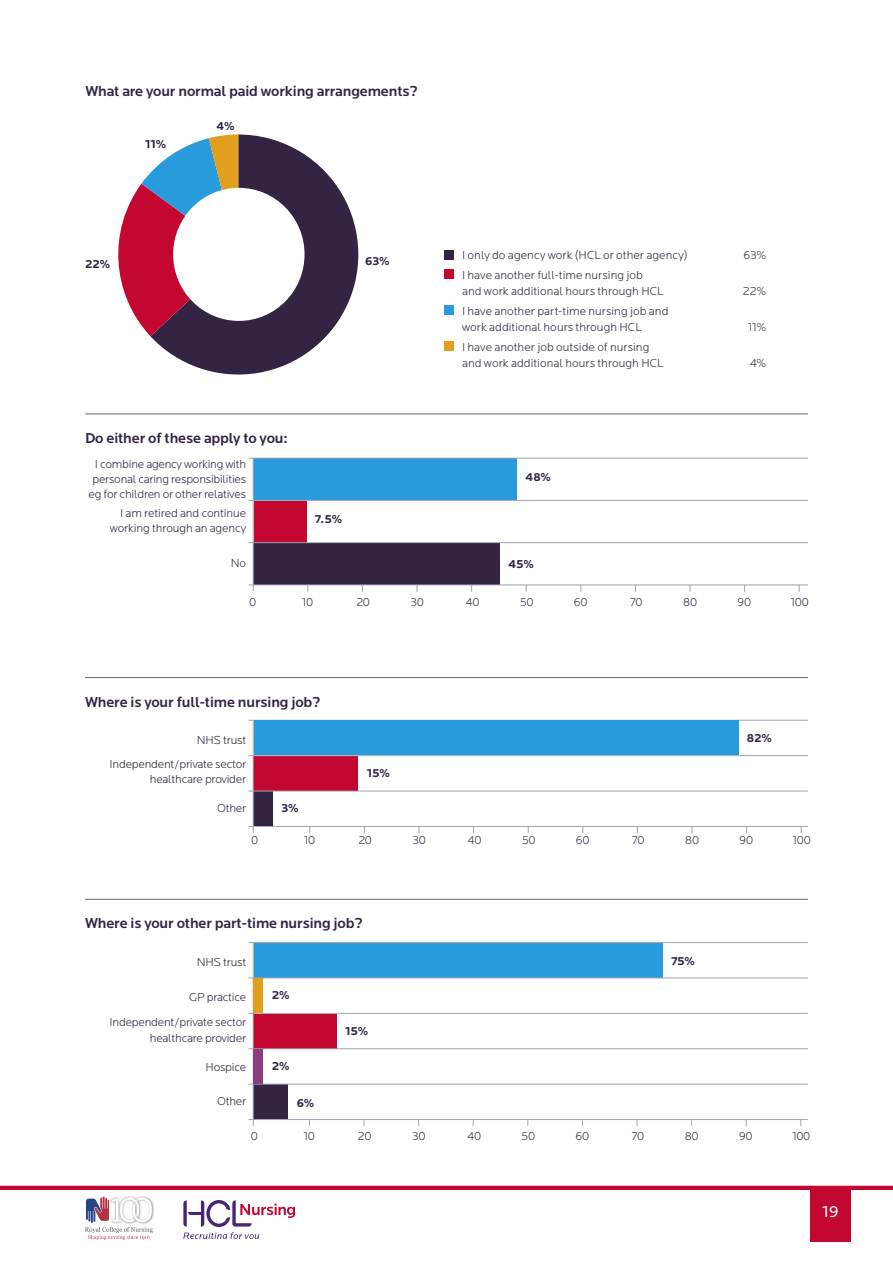
<style>
.page{position:relative;width:893px;height:1263px;background:#fff}
.page>*{position:absolute;margin:0;border:0;box-sizing:border-box;transform-origin:0 0}
.t1{font:16.5px "Locator";color:#fff}
.t2{font:500 15px "Locator";letter-spacing:-.01em;color:#332444}
.t3{font:300 12px/15px "Locator";letter-spacing:-.02em;color:#332444;text-align:right}
.t4{font:300 12px/16.5px "Locator";letter-spacing:.005em;color:#332444}
.t5{font:700 12px "Locator";letter-spacing:-.02em;color:#332444}
</style>
<div class="page">
<svg style="left:183px;top:1200px;width:112px;height:38px"></svg>
<hr style="left:0;top:1186px;width:893px;height:4px;background:#c30730">
<div style="left:810px;top:1188px;width:40px;height:53px;background:#c30730"></div>
<img style="left:153px;top:1203px;width:1px;height:14px">
<svg style="left:85px;top:1196px;width:68px;height:44px"></svg>
<div style="left:444px;top:250px;width:9px;height:9px;background:#332444"></div>
<div style="left:444px;top:270px;width:9px;height:9px;background:#c30730"></div>
<div style="left:444px;top:306px;width:9px;height:9px;background:#279bdb"></div>
<div style="left:444px;top:342px;width:9px;height:9px;background:#e19f1b"></div>
<svg style="left:150px;top:134px;width:209px;height:241px;fill:#332444"></svg>
<svg style="left:118px;top:134px;width:120px;height:202px"></svg>
<div style="left:173px;top:188px;width:132px;height:133px;background:#fff;border-radius:50%"></div>
<hr style="left:85px;top:414px;width:723px;height:1px;background:#5e6c7c">
<hr style="left:85px;top:677px;width:723px;height:1px;background:#5e6c7c">
<hr style="left:85px;top:899px;width:723px;height:1px;background:#5e6c7c">
<div style="left:254px;top:501px;width:52px;height:41px;background:#c30730"></div>
<div style="left:254px;top:458px;width:263px;height:42px;background:#279bdb"></div>
<div style="left:254px;top:543px;width:246px;height:41px;background:#332444"></div>
<hr style="left:249px;top:458px;width:559px;height:1px;background:#a0a4b0">
<hr style="left:249px;top:500px;width:559px;height:1px;background:#a0a4b0">
<hr style="left:249px;top:542px;width:559px;height:1px;background:#a0a4b0">
<hr style="left:249px;top:584px;width:559px;height:1px;background:#a0a4b0">
<hr style="left:253px;top:458px;width:1px;height:133px;background:#a0a4b0">
<hr style="left:249px;top:720px;width:559px;height:1px;background:#a0a4b0">
<div style="left:254px;top:756px;width:104px;height:35px;background:#c30730"></div>
<div style="left:254px;top:721px;width:484px;height:34px;background:#279bdb"></div>
<div style="left:254px;top:791px;width:19px;height:35px;background:#332444"></div>
<hr style="left:249px;top:755px;width:559px;height:1px;background:#a0a4b0">
<hr style="left:249px;top:791px;width:559px;height:1px;background:#a0a4b0">
<hr style="left:249px;top:826px;width:559px;height:1px;background:#a0a4b0">
<hr style="left:253px;top:721px;width:1px;height:112px;background:#a0a4b0">
<div style="left:254px;top:1014px;width:83px;height:34px;background:#c30730"></div>
<div style="left:254px;top:943px;width:408px;height:34px;background:#279bdb"></div>
<div style="left:254px;top:1084px;width:34px;height:35px;background:#332444"></div>
<hr style="left:249px;top:942px;width:559px;height:1px;background:#a0a4b0">
<hr style="left:249px;top:977px;width:559px;height:1px;background:#a0a4b0">
<hr style="left:249px;top:1013px;width:559px;height:1px;background:#a0a4b0">
<hr style="left:249px;top:1048px;width:559px;height:1px;background:#a0a4b0">
<hr style="left:249px;top:1084px;width:559px;height:1px;background:#a0a4b0">
<hr style="left:249px;top:1119px;width:559px;height:1px;background:#a0a4b0">
<hr style="left:253px;top:942px;width:1px;height:184px;background:#a0a4b0">
<div style="left:254px;top:1049px;width:9px;height:35px;background:#8a3e7c"></div>
<div style="left:254px;top:978px;width:9px;height:35px;background:#e19f1b"></div>
<p class="t2" style="left:85px;top:83px;width:334px">What are your normal paid working arrangements?</p>
<p class="t5" style="left:145px;top:137px;width:23px">11%</p>
<p class="t5" style="left:217px;top:119px;width:20px">4%</p>
<p class="t5" style="left:85px;top:257px;width:27px">22%</p>
<p class="t5" style="left:365px;top:254px;width:26px">63%</p>
<p class="t2" style="left:85px;top:430px;width:204px">Do either of these apply to you:</p>
<p class="t3" style="left:89px;top:456px;width:159px;text-align:center">I combine agency working with personal caring responsibilities eg for children or other relatives</p>
<p class="t3" style="left:110px;top:506px;width:138px">I am retired and continue working through an agency</p>
<p class="t3" style="left:231px;top:555px;width:17px">No</p>
<p class="t5" style="left:315px;top:512px;width:29px">7.5%</p>
<p class="t4" style="left:462px;top:248px;width:227px">I only do agency work (HCL or other agency)</p>
<p class="t3" style="left:743px;top:248px;width:25px">63%</p>
<p class="t4" style="left:462px;top:267px;width:203px">I have another full-time nursing job and work additional hours through HCL</p>
<p class="t3" style="left:743px;top:284px;width:25px">22%</p>
<p class="t4" style="left:462px;top:303px;width:208px">I have another part-time nursing job and work additional hours through HCL</p>
<p class="t4" style="left:462px;top:339px;width:203px">I have another job outside of nursing and work additional hours through HCL</p>
<p class="t5" style="left:526px;top:470px;width:27px">48%</p>
<p class="t5" style="left:509px;top:557px;width:27px">45%</p>
<p class="t3" style="left:748px;top:320px;width:20px">11%</p>
<p class="t3" style="left:750px;top:356px;width:18px">4%</p>
<p class="t3" style="left:249px;top:595px;width:9px">0</p>
<p class="t3" style="left:302px;top:595px;width:13px">10</p>
<p class="t3" style="left:356px;top:595px;width:15px">20</p>
<p class="t3" style="left:410px;top:595px;width:15px">30</p>
<p class="t3" style="left:466px;top:595px;width:15px">40</p>
<p class="t3" style="left:520px;top:595px;width:16px">50</p>
<p class="t3" style="left:574px;top:595px;width:15px">60</p>
<p class="t3" style="left:630px;top:595px;width:14px">70</p>
<p class="t3" style="left:683px;top:595px;width:15px">80</p>
<p class="t3" style="left:737px;top:595px;width:15px">90</p>
<p class="t3" style="left:790px;top:595px;width:20px">100</p>
<p class="t2" style="left:85px;top:693px;width:237px">Where is your full-time nursing job?</p>
<p class="t3" style="left:110px;top:728px;width:138px;line-height:23.9px">NHS trust<br>Independent/private sector</p>
<p class="t3" style="left:150px;top:772px;width:98px">healthcare provider</p>
<p class="t3" style="left:217px;top:801px;width:31px">Other</p>
<p class="t5" style="left:281px;top:801px;width:19px">3%</p>
<p class="t5" style="left:367px;top:766px;width:25px">15%</p>
<p class="t5" style="left:747px;top:732px;width:27px">82%</p>
<p class="t3" style="left:251px;top:833px;width:9px">0</p>
<p class="t3" style="left:304px;top:833px;width:13px">10</p>
<p class="t3" style="left:358px;top:833px;width:15px">20</p>
<p class="t3" style="left:412px;top:833px;width:15px">30</p>
<p class="t3" style="left:468px;top:833px;width:15px">40</p>
<p class="t3" style="left:522px;top:833px;width:16px">50</p>
<p class="t3" style="left:576px;top:833px;width:15px">60</p>
<p class="t3" style="left:632px;top:833px;width:14px">70</p>
<p class="t3" style="left:685px;top:833px;width:15px">80</p>
<p class="t3" style="left:739px;top:833px;width:15px">90</p>
<p class="t3" style="left:792px;top:833px;width:20px">100</p>
<p class="t2" style="left:85px;top:915px;width:279px">Where is your other part-time nursing job?</p>
<p class="t3" style="left:197px;top:955px;width:51px">NHS trust</p>
<p class="t3" style="left:110px;top:984px;width:138px;line-height:25.8px">GP practice<br>Independent/private sector</p>
<p class="t3" style="left:150px;top:1031px;width:98px">healthcare provider</p>
<p class="t3" style="left:206px;top:1059px;width:42px">Hospice</p>
<p class="t3" style="left:217px;top:1094px;width:31px">Other</p>
<p class="t5" style="left:272px;top:988px;width:20px">2%</p>
<p class="t5" style="left:272px;top:1059px;width:20px">2%</p>
<p class="t5" style="left:297px;top:1096px;width:19px">6%</p>
<p class="t5" style="left:345px;top:1025px;width:25px">15%</p>
<p class="t5" style="left:671px;top:954px;width:26px">75%</p>
<p class="t3" style="left:251px;top:1129px;width:9px">0</p>
<p class="t3" style="left:304px;top:1129px;width:13px">10</p>
<p class="t3" style="left:358px;top:1129px;width:15px">20</p>
<p class="t3" style="left:412px;top:1129px;width:15px">30</p>
<p class="t3" style="left:467px;top:1129px;width:15px">40</p>
<p class="t3" style="left:521px;top:1129px;width:16px">50</p>
<p class="t3" style="left:575px;top:1129px;width:15px">60</p>
<p class="t3" style="left:631px;top:1129px;width:14px">70</p>
<p class="t3" style="left:685px;top:1129px;width:15px">80</p>
<p class="t3" style="left:739px;top:1129px;width:15px">90</p>
<p class="t3" style="left:792px;top:1129px;width:20px">100</p>
<h1 class="t1" style="left:822px;top:1203px;width:18px">19</h1>
</div>
